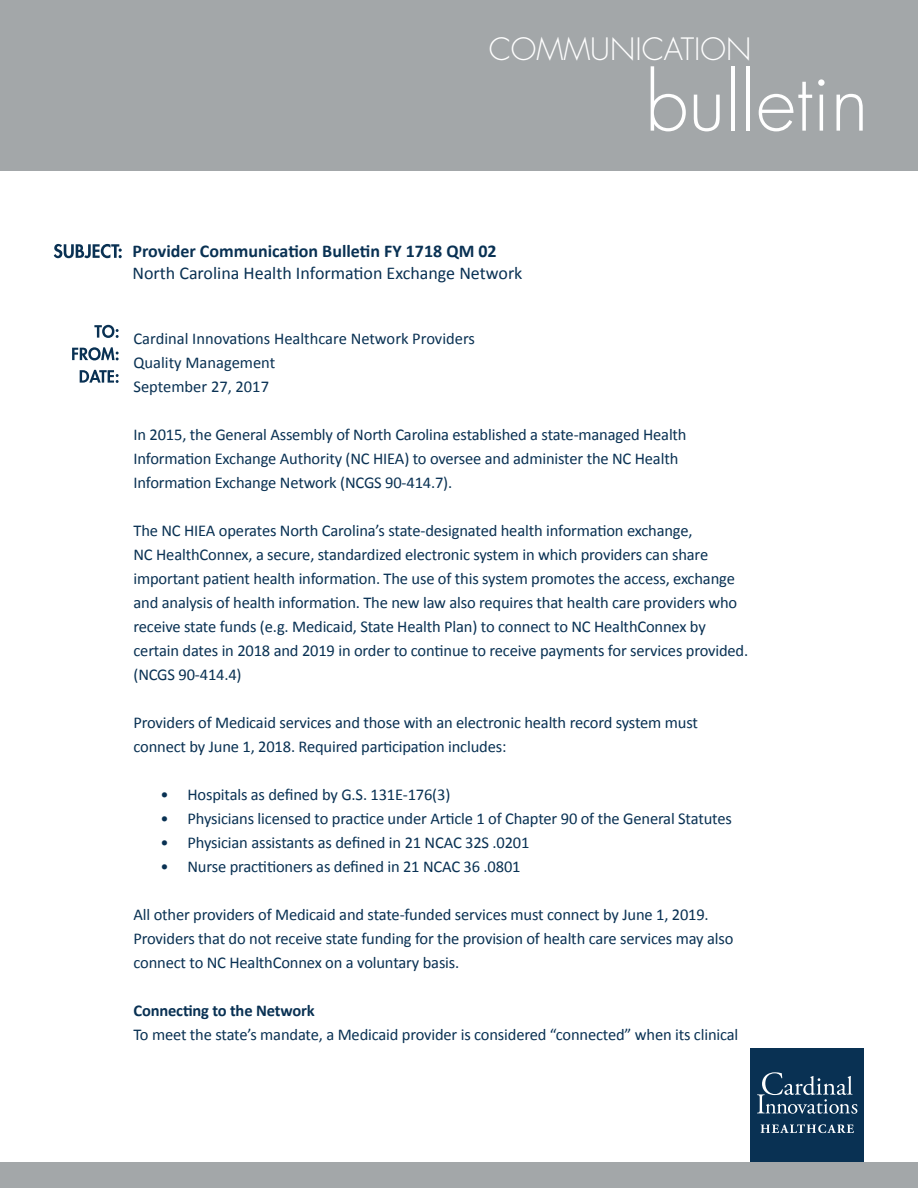
<style>
.page{position:relative;width:918px;height:1188px;background:#fff}
.page>*{position:absolute;margin:0;border:0;box-sizing:border-box;transform-origin:0 0}
.t1{font:300 78px "Futura Std";color:#fff}
.t2{font:300 30px "Futura Std";color:#fff}
.t3{font:18px "Calibri";color:#093153}
.t4{font:700 18px "Calibri";color:#093153}
.t5{font:16.5px/24px "Calibri";letter-spacing:-.01em;color:#093153}
.t6{font:700 16.5px "Calibri";letter-spacing:-.01em;color:#093153}
</style>
<div class="page">
<div style="left:0;top:0;width:918px;height:171px;background:#a3a7a9"></div>
<div style="left:0;top:1162px;width:918px;height:26px;background:#a3a7a9"></div>
<div style="left:750px;top:1048px;width:114px;height:114px;background:#093153"></div>
<svg style="left:757px;top:1072px;width:100px;height:42px"></svg>
<svg style="left:761px;top:1124px;width:93px;height:9px"></svg>
<svg style="left:54px;top:244px;width:68px;height:14px"></svg>
<svg style="left:80px;top:370px;width:39px;height:13px"></svg>
<svg style="left:72px;top:347px;width:47px;height:13px"></svg>
<svg style="left:94px;top:325px;width:25px;height:13px"></svg>
<p class="t2" style="left:489px;top:31px;width:264px">COMMUNICATION</p>
<p class="t1" style="left:645px;top:55px;width:226px">bulletin</p>
<p class="t4" style="left:132px;top:239px;width:366px">Provider Communication Bulletin FY 1718 QM 02</p>
<p class="t3" style="left:132px;top:262px;width:392px">North Carolina Health Information Exchange Network</p>
<p class="t5" style="left:134px;top:326px;width:343px">Cardinal Innovations Healthcare Network Providers</p>
<p class="t5" style="left:134px;top:350px;width:143px">Quality Management</p>
<p class="t5" style="left:134px;top:374px;width:137px">September 27, 2017</p>
<p class="t5" style="left:134px;top:422px;width:555px">In 2015, the General Assembly of North Carolina established a state-managed Health<br>Information Exchange Authority (NC HIEA) to oversee and administer the NC Health<br>Information Exchange Network (NCGS 90-414.7).</p>
<p class="t5" style="left:134px;top:518px;width:616px">The NC HIEA operates North Carolina’s state-designated health information exchange,<br>NC HealthConnex, a secure, standardized electronic system in which providers can share important patient health information. The use of this system promotes the access, exchange and analysis of health information. The new law also requires that health care providers who receive state funds (e.g. Medicaid, State Health Plan) to connect to NC HealthConnex by certain dates in 2018 and 2019 in order to continue to receive payments for services provided. (NCGS 90-414.4)</p>
<p class="t5" style="left:134px;top:710px;width:566px">Providers of Medicaid services and those with an electronic health record system must connect by June 1, 2018. Required participation includes:</p>
<p class="t5" style="left:160px;top:782px;width:291px">• Hospitals as defined by G.S. 131E-176(3)</p>
<p class="t5" style="left:160px;top:806px;width:573px">• Physicians licensed to practice under Article 1 of Chapter 90 of the General Statutes</p>
<p class="t5" style="left:160px;top:830px;width:371px">• Physician assistants as defined in 21 NCAC 32S .0201</p>
<p class="t5" style="left:160px;top:854px;width:362px">• Nurse practitioners as defined in 21 NCAC 36 .0801</p>
<p class="t5" style="left:134px;top:902px;width:577px">All other providers of Medicaid and state-funded services must connect by June 1, 2019.</p>
<p class="t5" style="left:134px;top:926px;width:601px">Providers that do not receive state funding for the provision of health care services may also connect to NC HealthConnex on a voluntary basis.</p>
<p class="t6" style="left:134px;top:1000px;width:183px">Connecting to the Network</p>
<p class="t5" style="left:134px;top:1022px;width:606px">To meet the state’s mandate, a Medicaid provider is considered “connected” when its clinical</p>
</div>
